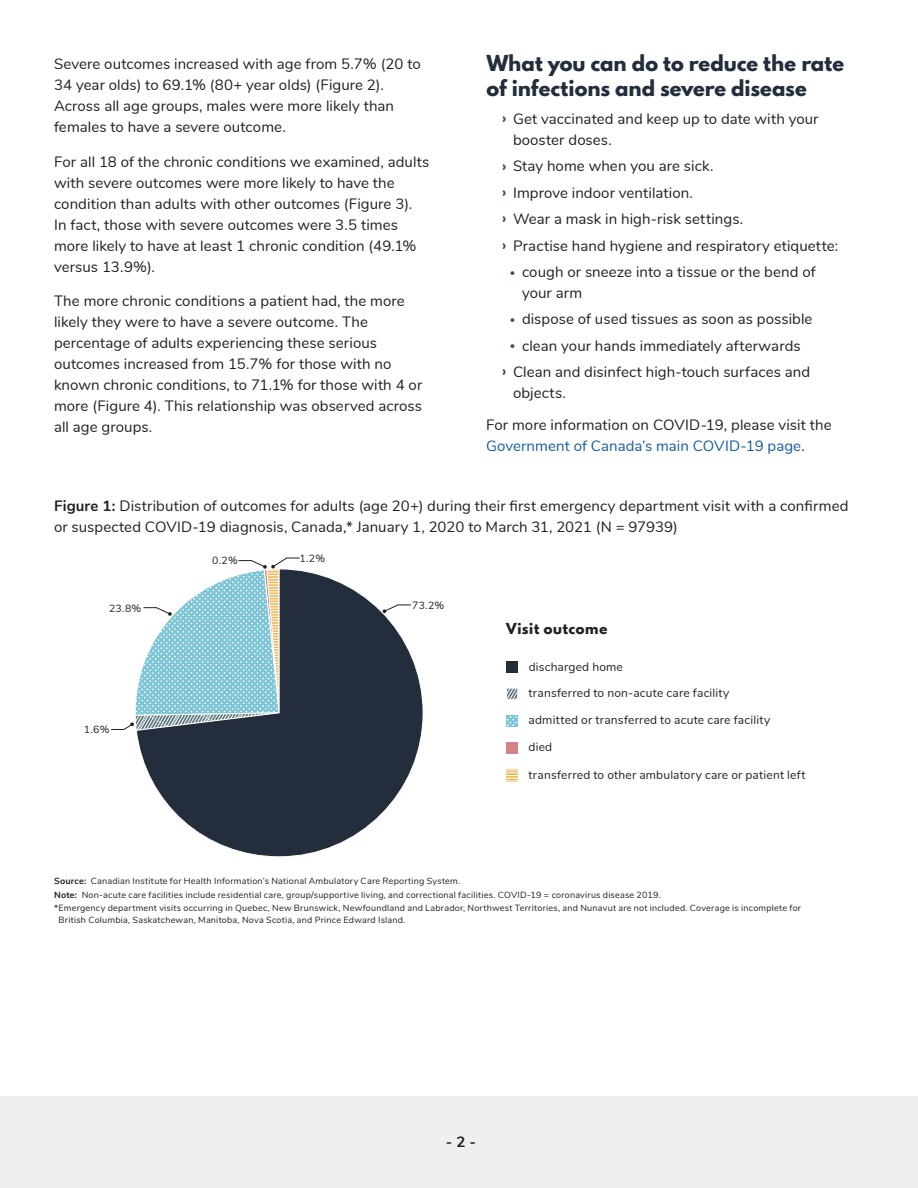
<style>
.page{position:relative;width:918px;height:1188px;background:#fff}
.page>*{position:absolute;margin:0;border:0;box-sizing:border-box;transform-origin:0 0}
.t1{font:800 19.5px/25.5px "Spartan";letter-spacing:-.035em;color:#232d3b}
.t2{font:15px/21px "Nunito";letter-spacing:.005em;color:#231f20}
.t3{font:15px "Nunito";letter-spacing:.005em;color:#175d9e}
.t4{font:700 15px "Nunito";color:#231f20}
.t5{font:800 13.5px "Spartan";color:#231f20}
.t6{font:12px/26px "Nunito";letter-spacing:.015em;color:#231f20}
.t7{font:10.5px "Nunito";color:#231f20}
.t8{font:9px/13.5px "Nunito";letter-spacing:.025em;color:#231f20}
.s1{font-weight:800;color:#365257}
.s2{font-weight:900;font-size:10.5px;color:#365257}
.s3{color:#231f20}
.s4{font-weight:700}
</style>
<div class="page">
<div style="left:0;top:1096px;width:918px;height:92px;background:#edeff0"></div>
<svg style="left:136px;top:570px;width:287px;height:287px"></svg>
<div style="left:507px;top:661px;width:11px;height:11px;background:#242d3b"></div>
<svg style="left:508px;top:690px;width:8px;height:8px"></svg>
<div style="left:506px;top:688px;width:12px;height:12px;border:1px solid #fff"></div>
<svg style="left:507px;top:715px;width:11px;height:11px"></svg>
<div style="left:507px;top:742px;width:11px;height:11px;background:#d48384"></div>
<svg style="left:507px;top:770px;width:11px;height:11px"></svg>
<svg style="left:382px;top:604px;width:30px;height:9px"></svg>
<svg style="left:111px;top:557px;width:189px;height:174px"></svg>
<p class="t2" style="left:54px;top:53px;width:368px">Severe outcomes increased with age from 5.7% (20 to 34 year olds) to 69.1% (80+ year olds) (Figure 2).<br>Across all age groups, males were more likely than females to have a severe outcome.</p>
<p class="t2" style="left:54px;top:150px;width:377px">For all 18 of the chronic conditions we examined, adults with severe outcomes were more likely to have the condition than adults with other outcomes (Figure 3).<br>In fact, those with severe outcomes were 3.5 times more likely to have at least 1 chronic condition (49.1% versus 13.9%).</p>
<p class="t2" style="left:54px;top:290px;width:370px">The more chronic conditions a patient had, the more likely they were to have a severe outcome. The percentage of adults experiencing these serious outcomes increased from 15.7% for those with no known chronic conditions, to 71.1% for those with 4 or more (Figure 4). This relationship was observed across all age groups.</p>
<h1 class="t1" style="left:486px;top:50px;width:360px">What you can do to reduce the rate of infections and severe disease</h1>
<p class="t2" style="left:513px;top:107px;width:307px;text-indent:-11px"><span class="s1">›</span> Get vaccinated and keep up to date with your booster doses.</p>
<p class="t2" style="left:502px;top:152px;width:338px;line-height:26.4px"><span class="s1">›</span> Stay home when you are sick.<br><span class="s1">›</span> Improve indoor ventilation.<br><span class="s1">›</span> Wear a mask in high-risk settings.<br><span class="s1">›</span> Practise hand hygiene and respiratory etiquette:</p>
<p class="t2" style="left:522px;top:260px;width:295px;text-indent:-12px"><span class="s2">•</span> cough or sneeze into a tissue or the bend of your arm</p>
<p class="t2" style="left:510px;top:308px;width:304px"><span class="s2">•</span> dispose of used tissues as soon as possible</p>
<p class="t2" style="left:502px;top:332px;width:310px;line-height:26.4px;text-align:center"><span class="s2">•</span> clean your hands immediately afterwards<br><span class="s1">›</span> Clean and disinfect high-touch surfaces and</p>
<p class="t2" style="left:486px;top:376px;width:347px;line-height:31.8px;text-indent:27px">objects.<br>For more information on COVID-19, please visit the</p>
<p class="t3" style="left:486px;top:435px;width:320px">Government of Canada’s main COVID-19 page<span class="s3">.</span></p>
<p class="t2" style="left:54px;top:494px;width:796px"><span class="s4">Figure 1:</span> Distribution of outcomes for adults (age 20+) during their first emergency department visit with a confirmed or suspected COVID-19 diagnosis, Canada,* January 1, 2020 to March 31, 2021 (N = 97939)</p>
<p class="t7" style="left:109px;top:601px;width:34px">23.8%</p>
<p class="t7" style="left:84px;top:722px;width:27px">1.6%</p>
<p class="t7" style="left:212px;top:553px;width:27px">0.2%</p>
<p class="t7" style="left:300px;top:550px;width:27px">1.2%</p>
<p class="t7" style="left:412px;top:598px;width:34px">73.2%</p>
<p class="t5" style="left:506px;top:618px;width:103px">Visit outcome</p>
<p class="t6" style="left:529px;top:653px;width:202px">discharged home<br>transferred to non-acute care facility</p>
<p class="t6" style="left:529px;top:706px;width:243px">admitted or transferred to acute care facility</p>
<p class="t6" style="left:529px;top:733px;width:25px">died</p>
<p class="t6" style="left:529px;top:761px;width:278px">transferred to other ambulatory care or patient left</p>
<p class="t8" style="left:54px;top:874px;width:749px"><span class="s4">Source:</span> Canadian Institute for Health Information’s National Ambulatory Care Reporting System.<br><span class="s4">Note:</span> Non-acute care facilities include residential care, group/supportive living, and correctional facilities. COVID-19 = coronavirus disease 2019.<br>*Emergency department visits occurring in Quebec, New Brunswick, Newfoundland and Labrador, Northwest Territories, and Nunavut are not included. Coverage is incomplete for</p>
<p class="t8" style="left:58px;top:913px;width:348px">British Columbia, Saskatchewan, Manitoba, Nova Scotia, and Prince Edward Island.</p>
<p class="t4" style="left:446px;top:1131px;width:32px">- 2 -</p>
</div>
